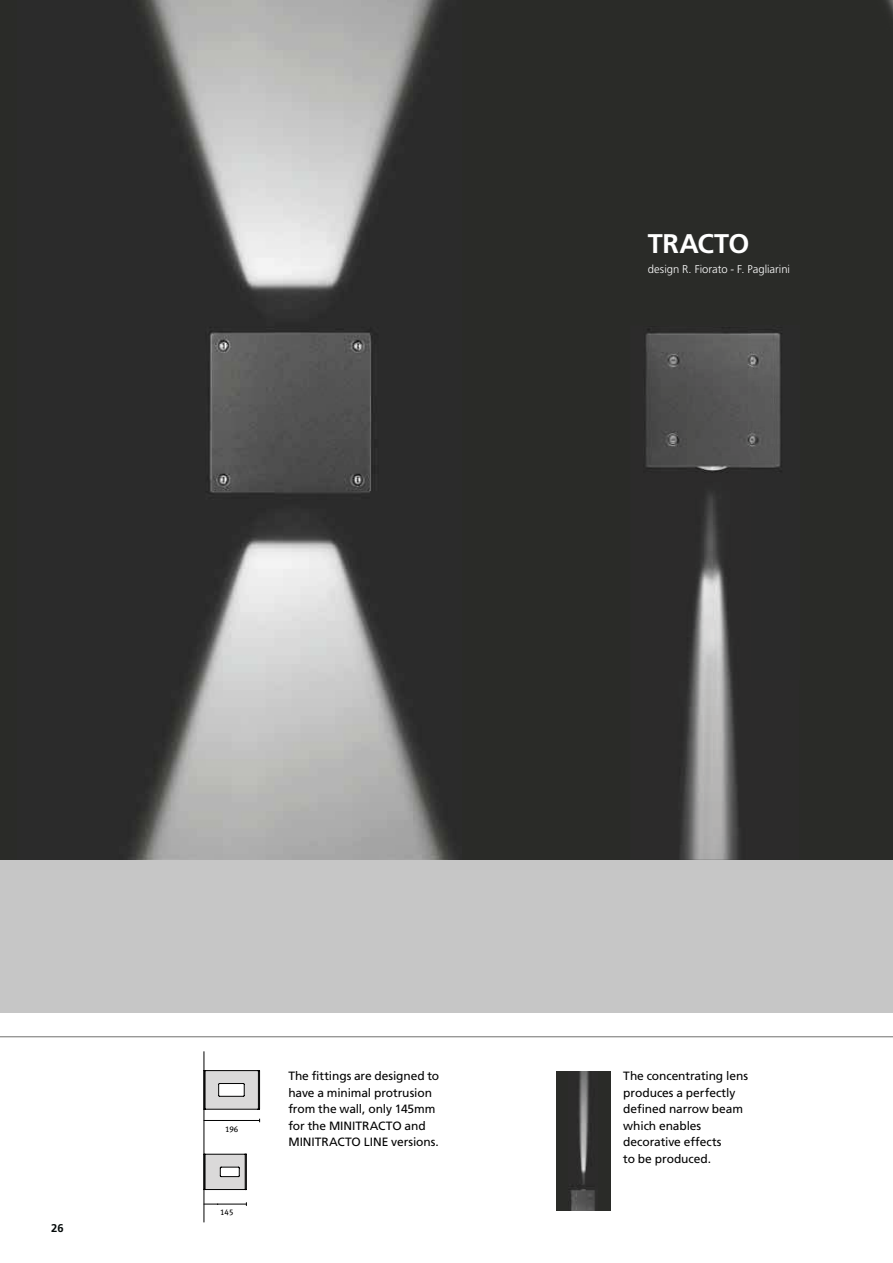
<style>
.page{position:relative;width:893px;height:1263px;background:#fff}
.page>*{position:absolute;margin:0;border:0;box-sizing:border-box;transform-origin:0 0}
.t1{font:700 27px "Frutiger LT Std";letter-spacing:-.015em;color:#fff}
.t2{font:12px/16.5px "Frutiger LT Std";letter-spacing:-.01em;color:#020202}
.t3{font:300 11.25px "Frutiger LT Std";letter-spacing:-.005em;color:#fff}
.t4{font:700 11.25px "Frutiger LT Std";color:#040909}
.t5{font:8.25px "Meta Plus Book Caps";color:#020202}
</style>
<div class="page">
<div style="left:0;top:860px;width:893px;height:153px;background:#c6c6c6"></div>
<div style="left:0;top:0;width:893px;height:860px;background:#2a2b28"></div>
<img style="left:128px;top:0;width:328px;height:860px">
<img style="left:645px;top:329px;width:107px;height:531px">
<img style="left:752px;top:333px;width:30px;height:135px">
<hr style="left:223px;top:1120px;width:37px;height:1px;background:#020202">
<svg style="left:205px;top:1120px;width:18px;height:1px"></svg>
<svg style="left:203px;top:1070px;width:57px;height:40px;background:#c0bfbf"></svg>
<svg style="left:205px;top:1202px;width:42px;height:4px"></svg>
<svg style="left:203px;top:1153px;width:44px;height:37px;background:#bbbaba"></svg>
<hr style="left:204px;top:1051px;width:1px;height:171px;background:#020202">
<div style="left:556px;top:1071px;width:55px;height:139px;background:#2a2b28"></div>
<img style="left:570px;top:1071px;width:25px;height:139px">
<hr style="left:0;top:1036px;width:893px;height:1px;background:#706f6e">
<h1 class="t1" style="left:648px;top:228px;width:103px">TRACTO</h1>
<p class="t3" style="left:648px;top:264px;width:144px">design R. Fiorato - F. Pagliarini</p>
<p class="t4" style="left:51px;top:1221px;width:14px">26</p>
<p class="t5" style="left:225px;top:1124px;width:15px">196</p>
<p class="t5" style="left:220px;top:1208px;width:15px">145</p>
<p class="t2" style="left:288px;top:1068px;width:152px">The fittings are designed to have a minimal protrusion from the wall, only 145mm for the MINITRACTO and<br>MINITRACTO LINE versions.</p>
<p class="t2" style="left:623px;top:1068px;width:126px">The concentrating lens produces a perfectly defined narrow beam which enables decorative effects<br>to be produced.</p>
</div>
